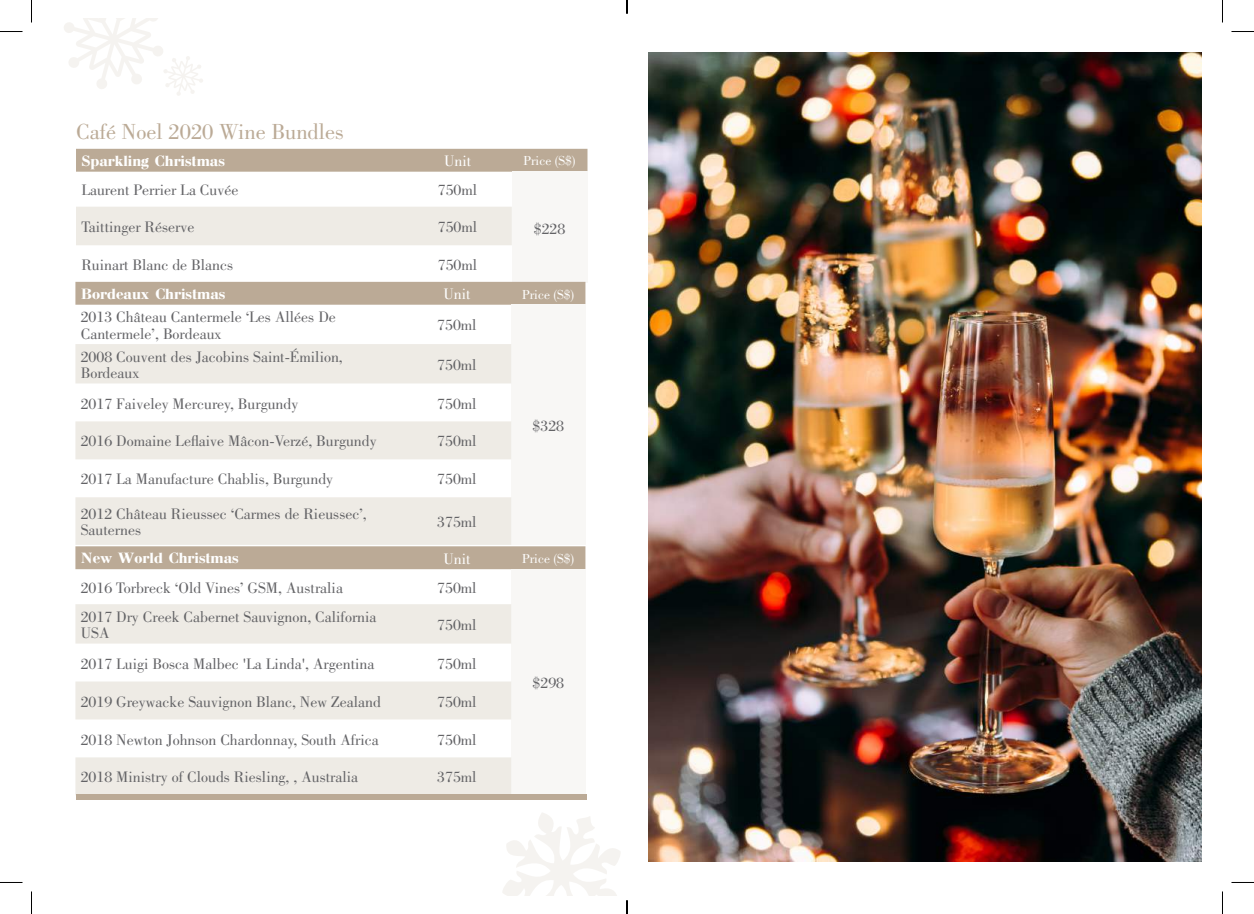
<style>
.page{position:relative;width:1254px;height:914px;background:#fff}
.page>*{position:absolute;margin:0;border:0;box-sizing:border-box;transform-origin:0 0}
.t1{font:22.5px "Bodoni";color:#bbaa96}
.t2{font:15.75px/16.5px "Bodoni";color:#636366}
.t3{font:700 15.75px "Bodoni";color:#fff}
.t4{font:15.75px "Bodoni";color:#fff}
.t5{font:13.5px "Bodoni";color:#fff}
</style>
<div class="page">
<div style="left:76px;top:149px;width:511px;height:23px;background:#bbaa96"></div>
<div style="left:512px;top:172px;width:75px;height:111px;background:#f8f7f5"></div>
<div style="left:76px;top:207px;width:436px;height:38px;background:#eeebe5"></div>
<div style="left:75px;top:282px;width:510px;height:23px;background:#bbaa96"></div>
<div style="left:511px;top:305px;width:74px;height:240px;background:#f8f7f5"></div>
<svg style="left:75px;top:344px;width:436px;height:201px;fill:#eeebe5"></svg>
<div style="left:75px;top:546px;width:510px;height:23px;background:#bbaa96"></div>
<div style="left:511px;top:569px;width:74px;height:226px;background:#f8f7f5"></div>
<svg style="left:75px;top:604px;width:436px;height:191px;fill:#eeebe5"></svg>
<svg style="left:64px;top:19px;width:139px;height:77px"></svg>
<img style="left:648px;top:53px;width:553px;height:808px">
<div style="left:76px;top:794px;width:510px;height:5px;background:#bbaa96"></div>
<svg style="left:0;top:31px;width:22px;height:1px"></svg>
<svg style="left:1231px;top:31px;width:23px;height:1px"></svg>
<svg style="left:0;top:882px;width:22px;height:1px"></svg>
<svg style="left:1231px;top:882px;width:23px;height:1px"></svg>
<svg style="left:31px;top:0;width:1px;height:22px"></svg>
<svg style="left:31px;top:891px;width:1px;height:22px"></svg>
<svg style="left:1222px;top:0;width:1px;height:22px"></svg>
<svg style="left:1222px;top:891px;width:1px;height:22px"></svg>
<svg style="left:626px;top:0;width:2px;height:14px"></svg>
<svg style="left:503px;top:813px;width:125px;height:100px"></svg>
<h1 class="t1" style="left:76px;top:119px;width:269px">Café Noel 2020 Wine Bundles</h1>
<p class="t3" style="left:81px;top:152px;width:145px">Sparkling Christmas</p>
<p class="t4" style="left:444px;top:152px;width:29px">Unit</p>
<p class="t5" style="left:523px;top:153px;width:54px">Price (S$)</p>
<p class="t2" style="left:81px;top:182px;width:159px">Laurent Perrier La Cuvée</p>
<p class="t2" style="left:438px;top:182px;width:41px">750ml</p>
<p class="t2" style="left:81px;top:218px;width:114px">Taittinger Réserve</p>
<p class="t2" style="left:438px;top:218px;width:41px">750ml</p>
<p class="t2" style="left:534px;top:220px;width:33px">$228</p>
<p class="t2" style="left:81px;top:257px;width:153px">Ruinart Blanc de Blancs</p>
<p class="t2" style="left:438px;top:257px;width:41px">750ml</p>
<p class="t3" style="left:81px;top:285px;width:146px">Bordeaux Christmas</p>
<p class="t4" style="left:443px;top:285px;width:29px">Unit</p>
<p class="t5" style="left:522px;top:286px;width:54px">Price (S$)</p>
<p class="t2" style="left:81px;top:309px;width:257px">2013 Château Cantermele ‘Les Allées De<br>Cantermele’, Bordeaux</p>
<p class="t2" style="left:437px;top:317px;width:41px">750ml</p>
<p class="t2" style="left:81px;top:348px;width:264px">2008 Couvent des Jacobins Saint-Émilion,<br>Bordeaux</p>
<p class="t2" style="left:437px;top:356px;width:41px">750ml</p>
<p class="t2" style="left:81px;top:395px;width:219px">2017 Faiveley Mercurey, Burgundy</p>
<p class="t2" style="left:437px;top:395px;width:41px">750ml</p>
<p class="t2" style="left:81px;top:433px;width:297px">2016 Domaine Leflaive Mâcon-Verzé, Burgundy</p>
<p class="t2" style="left:437px;top:433px;width:41px">750ml</p>
<p class="t2" style="left:81px;top:471px;width:254px">2017 La Manufacture Chablis, Burgundy</p>
<p class="t2" style="left:437px;top:471px;width:41px">750ml</p>
<p class="t2" style="left:81px;top:505px;width:288px">2012 Château Rieussec ‘Carmes de Rieussec’,<br>Sauternes</p>
<p class="t2" style="left:437px;top:513px;width:41px">375ml</p>
<p class="t3" style="left:81px;top:549px;width:159px">New World Christmas</p>
<p class="t4" style="left:443px;top:550px;width:29px">Unit</p>
<p class="t5" style="left:522px;top:551px;width:54px">Price (S$)</p>
<p class="t2" style="left:81px;top:579px;width:264px">2016 Torbreck ‘Old Vines’ GSM, Australia</p>
<p class="t2" style="left:437px;top:579px;width:41px">750ml</p>
<p class="t2" style="left:532px;top:417px;width:33px">$328</p>
<p class="t2" style="left:81px;top:608px;width:297px">2017 Dry Creek Cabernet Sauvignon, California<br>USA</p>
<p class="t2" style="left:437px;top:616px;width:41px">750ml</p>
<p class="t2" style="left:81px;top:655px;width:295px">2017 Luigi Bosca Malbec 'La Linda', Argentina</p>
<p class="t2" style="left:437px;top:655px;width:41px">750ml</p>
<p class="t2" style="left:81px;top:693px;width:302px">2019 Greywacke Sauvignon Blanc, New Zealand</p>
<p class="t2" style="left:437px;top:693px;width:41px">750ml</p>
<p class="t2" style="left:81px;top:731px;width:300px">2018 Newton Johnson Chardonnay, South Africa</p>
<p class="t2" style="left:437px;top:731px;width:41px">750ml</p>
<p class="t2" style="left:81px;top:769px;width:279px">2018 Ministry of Clouds Riesling, , Australia</p>
<p class="t2" style="left:437px;top:769px;width:41px">375ml</p>
<p class="t2" style="left:532px;top:674px;width:33px">$298</p>
</div>
